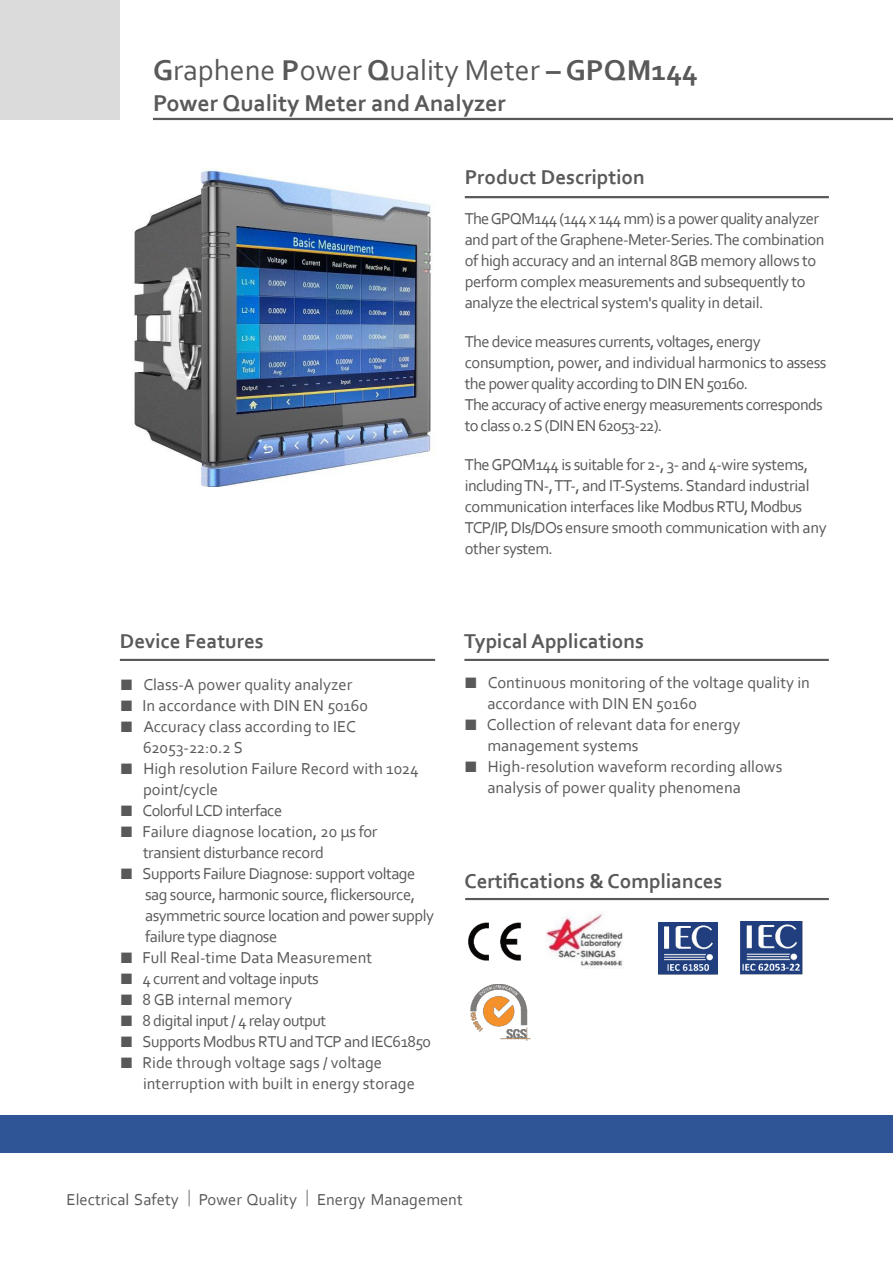
<style>
.page{position:relative;width:893px;height:1263px;background:#fff}
.page>*{position:absolute;margin:0;border:0;box-sizing:border-box;transform-origin:0 0}
.t1{font:30px "Corbel";color:#595959}
.t2{font:700 24px "Corbel";color:#595959}
.t3{font:700 21px "Corbel";color:#595959}
.t4{font:16.5px/21px "Corbel";letter-spacing:-.025em;color:#595959}
.t5{font:16.5px/21px "Corbel";color:#595959}
.s1{font-weight:700}
.s2{font-family:"Arial";font-size:22.5px}
</style>
<div class="page">
<div style="left:0;top:1115px;width:893px;height:38px;background:#2f5597"></div>
<div style="left:0;top:0;width:119px;height:119px;background:#dbdbdb"></div>
<hr style="left:153px;top:118px;width:740px;height:2px;background:#595959">
<img style="left:134px;top:169px;width:297px;height:317px">
<img style="left:470px;top:984px;width:61px;height:57px">
<img style="left:468px;top:922px;width:54px;height:39px">
<img style="left:658px;top:922px;width:60px;height:53px">
<img style="left:740px;top:921px;width:63px;height:54px">
<img style="left:546px;top:913px;width:77px;height:53px">
<hr style="left:120px;top:659px;width:315px;height:2px;background:#595959">
<hr style="left:464px;top:659px;width:365px;height:2px;background:#595959">
<hr style="left:465px;top:898px;width:364px;height:2px;background:#595959">
<hr style="left:465px;top:196px;width:364px;height:2px;background:#595959">
<h1 class="t1" style="left:153px;top:58px;width:547px"><span class="s1">G</span>raphene <span class="s1">P</span>ower <span class="s1">Q</span>uality Meter <span class="s1">– GPQM144</span></h1>
<h2 class="t2" style="left:153px;top:93px;width:354px">Power Quality Meter and Analyzer</h2>
<p class="t3" style="left:120px;top:632px;width:145px">Device Features</p>
<p class="t5" style="left:120px;top:675px;width:234px"><span class="s2">■</span> Class-A power quality analyzer</p>
<p class="t5" style="left:120px;top:696px;width:250px"><span class="s2">■</span> In accordance with DIN EN 50160</p>
<p class="t5" style="left:143px;top:717px;width:214px;text-indent:-23px"><span class="s2">■</span> Accuracy class according to IEC<br>62053-22:0.2 S</p>
<p class="t5" style="left:143px;top:759px;width:277px;text-indent:-23px"><span class="s2">■</span> High resolution Failure Record with 1024 point/cycle</p>
<p class="t4" style="left:120px;top:801px;width:164px"><span class="s2">■</span> Colorful LCD interface</p>
<p class="t4" style="left:143px;top:822px;width:236px;text-indent:-23px"><span class="s2">■</span> Failure diagnose location, 20 µs for transient disturbance record</p>
<p class="t4" style="left:145px;top:864px;width:290px;text-indent:-25px"><span class="s2">■</span> Supports Failure Diagnose: support voltage sag source, harmonic source, flickersource, asymmetric source location and power supply failure type diagnose</p>
<p class="t5" style="left:120px;top:948px;width:254px"><span class="s2">■</span> Full Real-time Data Measurement</p>
<p class="t4" style="left:120px;top:969px;width:200px"><span class="s2">■</span> 4 current and voltage inputs</p>
<p class="t5" style="left:120px;top:990px;width:174px"><span class="s2">■</span> 8 GB internal memory</p>
<p class="t4" style="left:120px;top:1011px;width:208px"><span class="s2">■</span> 8 digital input / 4 relay output</p>
<p class="t4" style="left:120px;top:1032px;width:313px"><span class="s2">■</span> Supports Modbus RTU andTCP and IEC61850</p>
<p class="t5" style="left:143px;top:1053px;width:273px;text-indent:-23px"><span class="s2">■</span> Ride through voltage sags / voltage interruption with built in energy storage</p>
<p class="t3" style="left:465px;top:168px;width:182px">Product Description</p>
<p class="t4" style="left:465px;top:210px;width:361px">TheGPQM144 (144 x 144 mm) is a power quality analyzer and part of theGraphene-Meter-Series.The combination of high accuracy and an internal 8GB memory allows to perform complex measurements and subsequently to analyze the electrical system's quality in detail.</p>
<p class="t4" style="left:465px;top:333px;width:363px">The device measures currents, voltages, energy consumption, power, and individual harmonics to assess the power quality according to DIN EN 50160.<br>The accuracy of active energy measurements corresponds to class 0.2S (DIN EN 62053-22).</p>
<p class="t4" style="left:465px;top:456px;width:363px">TheGPQM144 is suitable for 2-, 3- and 4-wire systems, includingTN-,TT-, and IT-Systems.Standard industrial communication interfaces like Modbus RTU,Modbus TCP/IP,DIs/DOsensure smooth communication with any other system.</p>
<p class="t3" style="left:464px;top:632px;width:181px">Typical Applications</p>
<p class="t5" style="left:487px;top:673px;width:324px;text-indent:-23px"><span class="s2">■</span> Continuous monitoring of the voltage quality in accordance with DIN EN 50160</p>
<p class="t5" style="left:487px;top:715px;width:254px;text-indent:-23px"><span class="s2">■</span> Collection of relevant data for energy management systems</p>
<p class="t5" style="left:487px;top:757px;width:297px;text-indent:-23px"><span class="s2">■</span> High-resolution waveform recording allows analysis of power quality phenomena</p>
<p class="t3" style="left:464px;top:873px;width:260px">Certifications &amp; Compliances</p>
<p class="t5" style="left:67px;top:1191px;width:398px">Electrical Safety Power Quality Energy Management</p>
</div>
